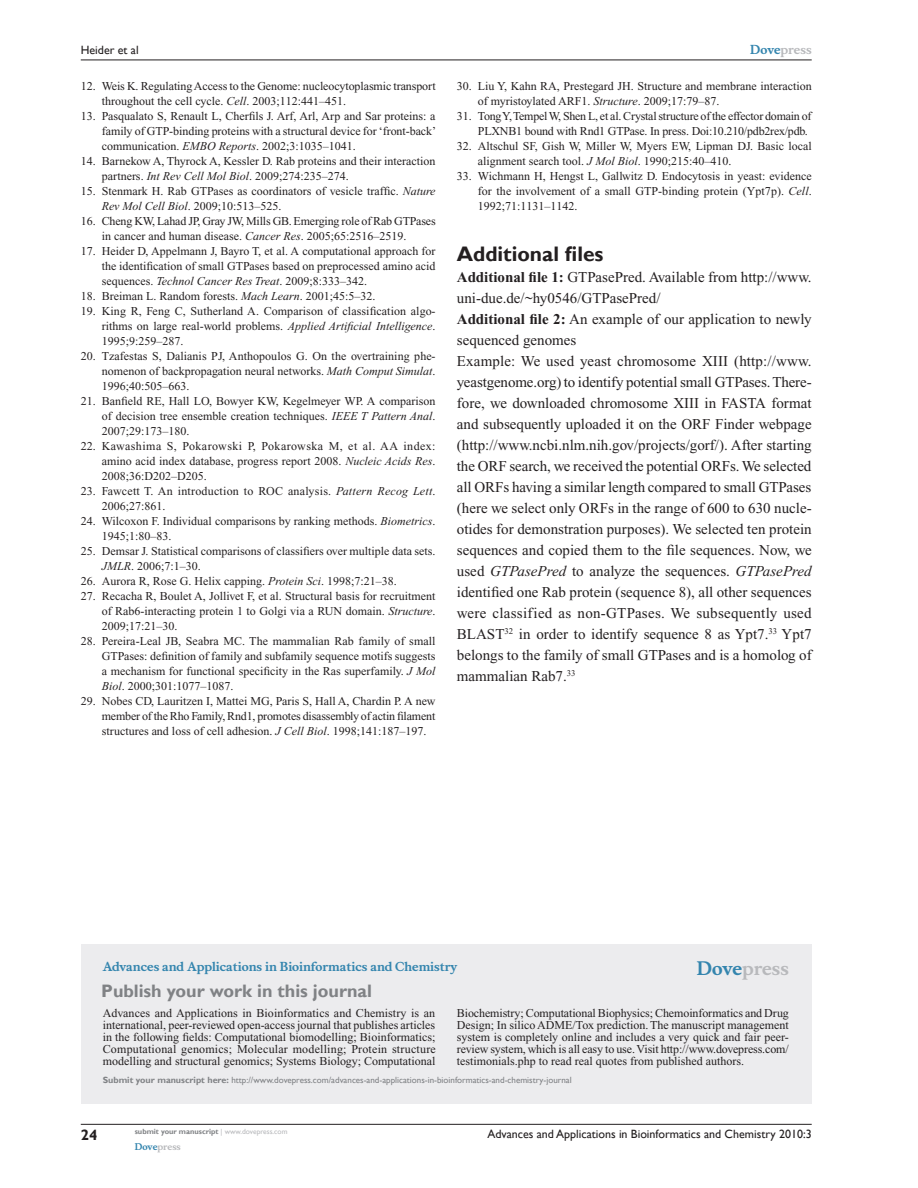
<style>
.page{position:relative;width:918px;height:1188px;background:#fff}
.page>*{position:absolute;margin:0;border:0;box-sizing:border-box;transform-origin:0 0}
.t1{font:700 21px "Gill Sans";color:#231f20}
.t2{font:700 18px "Gill Sans";color:#808285}
.t3{font:700 18px "Musee";color:#b8b9bc}
.t4{font:15px/21px "Times New Roman";color:#231f20}
.t5{font:700 15px "Gill Sans";color:#231f20}
.t6{font:12px/15px "Times New Roman";color:#231f20;text-align:justify}
.t7{font:12px/15px "Times New Roman";letter-spacing:-.02em;color:#231f20}
.t8{font:12px/15px "Times New Roman";letter-spacing:.02em;color:#231f20}
.t9{font:12px "Gill Sans";color:#231f20}
.t10{font:700 12px "Musee";color:#3485ae}
.t11{font:700 12px "Musee";color:#b8b9bc}
.t12{font:9px "Gill Sans";color:#808285}
.t13{font:700 9px "Musee";color:#b8b9bc}
.t14{font:700 7.5px "Gill Sans";color:#808285}
.s1{font-style:italic}
.s2{color:#3485ae}
.s3{font-weight:700}
.s4{font-weight:400;color:#b8b9bc}
</style>
<div class="page">
<div style="left:81px;top:944px;width:731px;height:159px;background:#ececee"></div>
<hr style="left:81px;top:1124px;width:731px;height:1px;background:#231f20">
<hr style="left:81px;top:60px;width:731px;height:1px;background:#231f20">
<p class="t9" style="left:81px;top:43px;width:59px">Heider et al</p>
<p class="t6" style="left:102px;top:79px;width:335px;text-indent:-21px">12. Weis K. Regulating Access to the Genome: nucleocytoplasmic transport throughout the cell cycle. <span class="s1">Cell</span>. 2003;112:441–451.</p>
<p class="t6" style="left:102px;top:109px;width:336px;text-indent:-21px">13. Pasqualato S, Renault L, Cherfils J. Arf, Arl, Arp and Sar proteins: a family of GTP-binding proteins with a structural device for ‘front-back’ communication. <span class="s1">EMBO Reports</span>. 2002;3:1035–1041.</p>
<p class="t6" style="left:102px;top:154px;width:335px;text-indent:-21px">14. Barnekow A, Thyrock A, Kessler D. Rab proteins and their interaction partners. <span class="s1">Int Rev Cell Mol Biol</span>. 2009;274:235–274.</p>
<p class="t6" style="left:102px;top:184px;width:335px;text-indent:-21px">15. Stenmark H. Rab GTPases as coordinators of vesicle traffic. <span class="s1">Nature<br>Rev Mol Cell Biol</span>. 2009;10:513–525.</p>
<p class="t6" style="left:102px;top:214px;width:335px;text-indent:-21px">16. Cheng KW, Lahad JP, Gray JW, Mills GB. Emerging role of Rab GTPases in cancer and human disease. <span class="s1">Cancer Res</span>. 2005;65:2516–2519.</p>
<p class="t6" style="left:102px;top:244px;width:335px;text-indent:-21px">17. Heider D, Appelmann J, Bayro T, et al. A computational approach for the identification of small GTPases based on preprocessed amino acid sequences. <span class="s1">Technol Cancer Res Treat</span>. 2009;8:333–342.</p>
<p class="t6" style="left:81px;top:289px;width:296px">18. Breiman L. Random forests. <span class="s1">Mach Learn</span>. 2001;45:5–32.</p>
<p class="t6" style="left:102px;top:304px;width:335px;text-indent:-21px">19. King R, Feng C, Sutherland A. Comparison of classification algo&shy;rithms on large real-world problems. <span class="s1">Applied Artificial Intelligence</span>.<br>1995;9:259–287.</p>
<p class="t6" style="left:102px;top:349px;width:335px;text-indent:-21px">20. Tzafestas S, Dalianis PJ, Anthopoulos G. On the overtraining phe&shy;nomenon of backpropagation neural networks. <span class="s1">Math Comput Simulat</span>.<br>1996;40:505–663.</p>
<p class="t6" style="left:102px;top:394px;width:335px;text-indent:-21px">21. Banfield RE, Hall LO, Bowyer KW, Kegelmeyer WP. A comparison of decision tree ensemble creation techniques. <span class="s1">IEEE T Pattern Anal</span>.<br>2007;29:173–180.</p>
<p class="t6" style="left:102px;top:439px;width:335px;text-indent:-21px">22. Kawashima S, Pokarowski P, Pokarowska M, et al. AA index: amino acid index database, progress report 2008. <span class="s1">Nucleic Acids Res</span>.<br>2008;36:D202–D205.</p>
<p class="t8" style="left:102px;top:484px;width:335px;text-indent:-21px">23. Fawcett T. An introduction to ROC analysis. <span class="s1">Pattern Recog Lett</span>.<br>2006;27:861.</p>
<p class="t6" style="left:102px;top:514px;width:335px;text-indent:-21px">24. Wilcoxon F. Individual comparisons by ranking methods. <span class="s1">Biometrics</span>.<br>1945;1:80–83.</p>
<p class="t6" style="left:102px;top:544px;width:335px;text-indent:-21px">25. Demsar J. Statistical comparisons of classifiers over multiple data sets.<br><span class="s1">JMLR</span>. 2006;7:1–30.</p>
<p class="t6" style="left:81px;top:574px;width:318px">26. Aurora R, Rose G. Helix capping. <span class="s1">Protein Sci</span>. 1998;7:21–38.</p>
<p class="t6" style="left:102px;top:589px;width:335px;text-indent:-21px">27. Recacha R, Boulet A, Jollivet F, et al. Structural basis for recruitment of Rab6-interacting protein 1 to Golgi via a RUN domain. <span class="s1">Structure</span>.<br>2009;17:21–30.</p>
<p class="t6" style="left:102px;top:634px;width:335px;text-indent:-21px">28. Pereira-Leal JB, Seabra MC. The mammalian Rab family of small GTPases: definition of family and subfamily sequence motifs suggests a mechanism for functional specificity in the Ras superfamily. <span class="s1">J Mol Biol</span>. 2000;301:1077–1087.</p>
<p class="t6" style="left:102px;top:694px;width:335px;text-indent:-21px">29. Nobes CD, Lauritzen I, Mattei MG, Paris S, Hall A, Chardin P. A new member of the Rho Family, Rnd1, promotes disassembly of actin filament structures and loss of cell adhesion. <span class="s1">J Cell Biol</span>. 1998;141:187–197.</p>
<p class="t11" style="left:750px;top:43px;width:63px"><span class="s2">Dove</span>press</p>
<p class="t6" style="left:478px;top:79px;width:335px;text-indent:-21px">30. Liu Y, Kahn RA, Prestegard JH. Structure and membrane interaction of myristoylated ARF1. <span class="s1">Structure</span>. 2009;17:79–87.</p>
<p class="t7" style="left:478px;top:109px;width:335px;text-indent:-21px">31. Tong Y, Tempel W, Shen L, et al. Crystal structure of the effector domain of<br>PLXNB1 bound with Rnd1 GTPase. In press. Doi:10.210/pdb2rex/pdb.</p>
<p class="t6" style="left:478px;top:139px;width:335px;text-indent:-21px">32. Altschul SF, Gish W, Miller W, Myers EW, Lipman DJ. Basic local alignment search tool. <span class="s1">J Mol Biol</span>. 1990;215:40–410.</p>
<p class="t6" style="left:478px;top:169px;width:335px;text-indent:-21px">33. Wichmann H, Hengst L, Gallwitz D. Endocytosis in yeast: evidence for the involvement of a small GTP-binding protein (Ypt7p). <span class="s1">Cell</span>.<br>1992;71:1131–1142.</p>
<h1 class="t1" style="left:457px;top:241px;width:148px">Additional files</h1>
<p class="t4" style="left:457px;top:267px;width:356px"><span class="s3">Additional file 1:</span> GTPasePred. Available from http://www. uni-due.de/~hy0546/GTPasePred/<br><span class="s3">Additional file 2:</span> An example of our application to newly sequenced genomes<br>Example: We used yeast chromosome XIII (http://www. yeastgenome.org) to identify potential small GTPases. There&shy;fore, we downloaded chromosome XIII in FASTA format and subsequently uploaded it on the ORF Finder webpage (http://www.ncbi.nlm.nih.gov/projects/gorf/). After starting the ORF search, we received the potential ORFs. We selected all ORFs having a similar length compared to small GTPases (here we select only ORFs in the range of 600 to 630 nucle&shy;otides for demonstration purposes). We selected ten protein sequences and copied them to the file sequences. Now, we used <span class="s1">GTPasePred</span> to analyze the sequences. <span class="s1">GTPasePred </span>identified one Rab protein (sequence 8), all other sequences were classified as non-GTPases. We subsequently used BLAST<sup>32</sup> in order to identify sequence 8 as Ypt7.<sup>33</sup> Ypt7 belongs to the family of small GTPases and is a homolog of mammalian Rab7.<sup>33</sup></p>
<p class="t10" style="left:103px;top:959px;width:356px">Advances and Applications in Bioinformatics and Chemistry</p>
<h2 class="t2" style="left:101px;top:980px;width:272px">Publish your work in this journal</h2>
<h2 class="t3" style="left:697px;top:958px;width:94px"><span class="s2">Dove</span>press</h2>
<p class="t6" style="left:103px;top:1007px;width:335px;line-height:12px">Advances and Applications in Bioinformatics and Chemistry is an international, peer-reviewed open-access journal that publishes articles in the following fields: Computational biomodelling; Bioinformatics; Computational genomics; Molecular modelling; Protein structure modelling and structural genomics; Systems Biology; Computational</p>
<p class="t6" style="left:457px;top:1007px;width:334px;line-height:12px">Biochemistry; Computational Biophysics; Chemoinformatics and Drug Design; In silico ADME/Tox prediction. The manuscript management system is completely online and includes a very quick and fair peer&shy;review system, which is all easy to use. Visit http://www.dovepress.com/ testimonials.php to read real quotes from published authors.</p>
<p class="t12" style="left:103px;top:1075px;width:470px"><span class="s3">Submit your manuscript here:</span> http://www.dovepress.com/advances-and-applications-in-bioinformatics-and-chemistry-journal</p>
<p class="t5" style="left:81px;top:1126px;width:18px">24</p>
<p class="t14" style="left:135px;top:1127px;width:154px">submit your manuscript <span class="s4">| www.dovepress.com</span></p>
<p class="t13" style="left:135px;top:1141px;width:48px"><span class="s2">Dove</span>press</p>
<p class="t9" style="left:487px;top:1127px;width:326px">Advances and Applications in Bioinformatics and Chemistry 2010:3</p>
</div>
